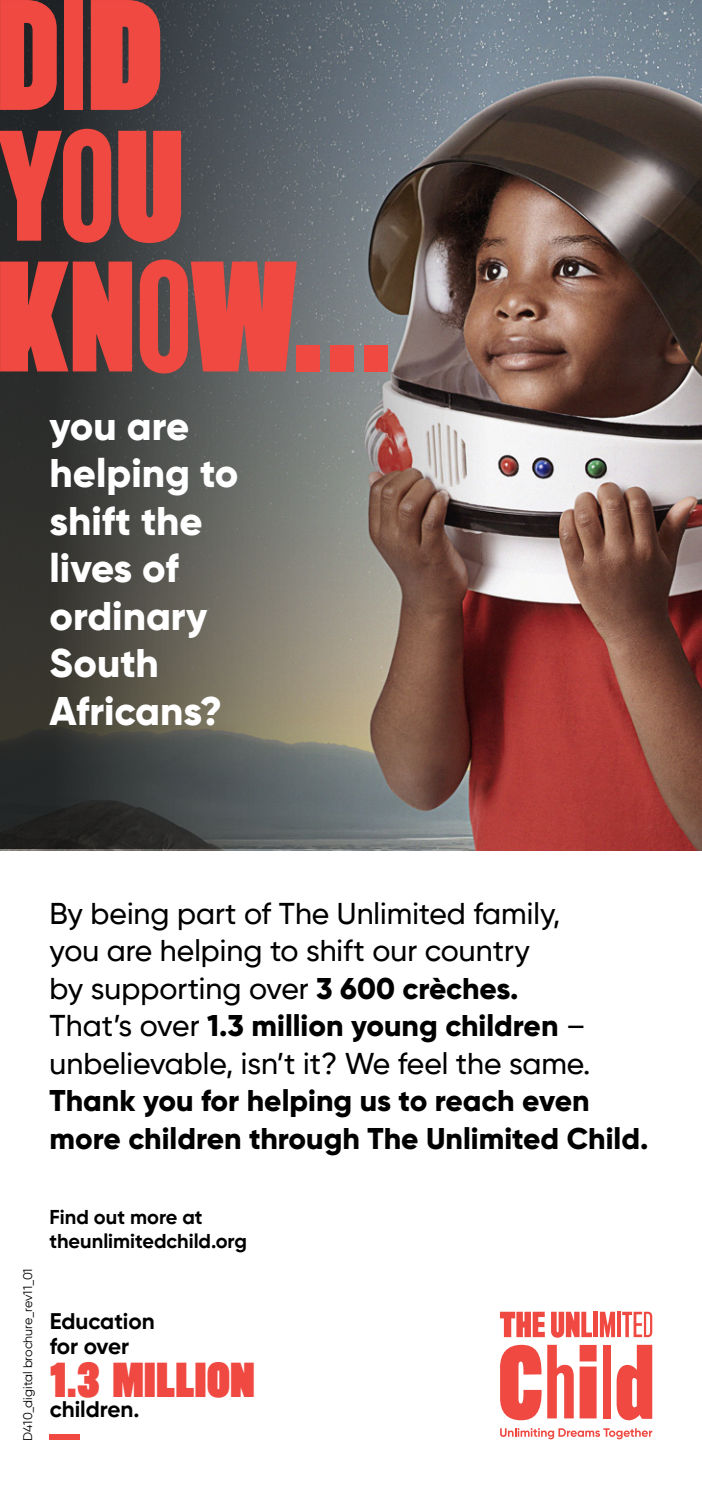
<style>
.page{position:relative;width:702px;height:1489px;background:#fff}
.page>*{position:absolute;margin:0;border:0;box-sizing:border-box;transform-origin:0 0}
.t1{font:157px/130.8px "The Unlimited Sans Base";color:#ef4941}
.t2{font:49px "The Unlimited Sans Display";color:#ef4941}
.t3{font:800 40px/47.5px "Gilroy";color:#fff}
.t4{font:500 30px/37.5px "Gilroy";color:#000}
.t5{font:800 30px/37.5px "Gilroy";color:#000}
.t6{font:700 22.5px/25px "Gilroy";color:#000}
.t7{font:700 20px/24px "Gilroy";color:#000}
.t8{font:12.5px "Gilroy";color:#000}
.s1{font-weight:800}
</style>
<div class="page">
<img style="left:0;top:0;width:702px;height:850px">
<img style="left:0;top:0;width:535px;height:848px">
<div style="left:50px;top:1434px;width:30px;height:5px;background:#ef4941"></div>
<svg style="left:500px;top:1311px;width:45px;height:25px"></svg>
<svg style="left:551px;top:1311px;width:41px;height:26px"></svg>
<div style="left:593px;top:1311px;width:5px;height:25px;background:#ef4941"></div>
<svg style="left:600px;top:1311px;width:15px;height:25px"></svg>
<hr style="left:617px;top:1311px;width:3px;height:25px;background:#ef4941">
<svg style="left:622px;top:1311px;width:30px;height:25px"></svg>
<svg style="left:579px;top:1344px;width:17px;height:74px"></svg>
<div style="left:603px;top:1344px;width:8px;height:74px;background:#ef4941"></div>
<svg style="left:616px;top:1344px;width:36px;height:76px"></svg>
<svg style="left:500px;top:1344px;width:73px;height:76px"></svg>
<svg style="left:500px;top:1428px;width:152px;height:11px"></svg>
<h1 class="t1" style="left:-4px;top:-7px;width:398px">DID<br>YOU<br>KNOW...</h1>
<h3 class="t3" style="left:50px;top:402px;width:190px">you are helping to shift the lives of ordinary<br>South<br>Africans?</h3>
<p class="t4" style="left:50px;top:894px;width:542px">By being part of The Unlimited family, you are helping to shift our country<br>by supporting over <span class="s1">3 600 crèches.<br></span>That’s over <span class="s1">1.3 million young children</span> – unbelievable, isn’t it? We feel the same.</p>
<p class="t5" style="left:50px;top:1081px;width:600px">Thank you for helping us to reach even more children through The Unlimited Child.</p>
<p class="t8" style="left:20px;top:1440px;width:174px;rotate:-90deg">D410_digital brochure_rev11_01</p>
<p class="t7" style="left:50px;top:1204px;width:199px">Find out more at theunlimitedchild.org</p>
<p class="t6" style="left:50px;top:1308px;width:107px">Education for over</p>
<h2 class="t2" style="left:50px;top:1354px;width:207px">1.3 Million</h2>
<p class="t6" style="left:50px;top:1395px;width:91px">children.</p>
</div>
